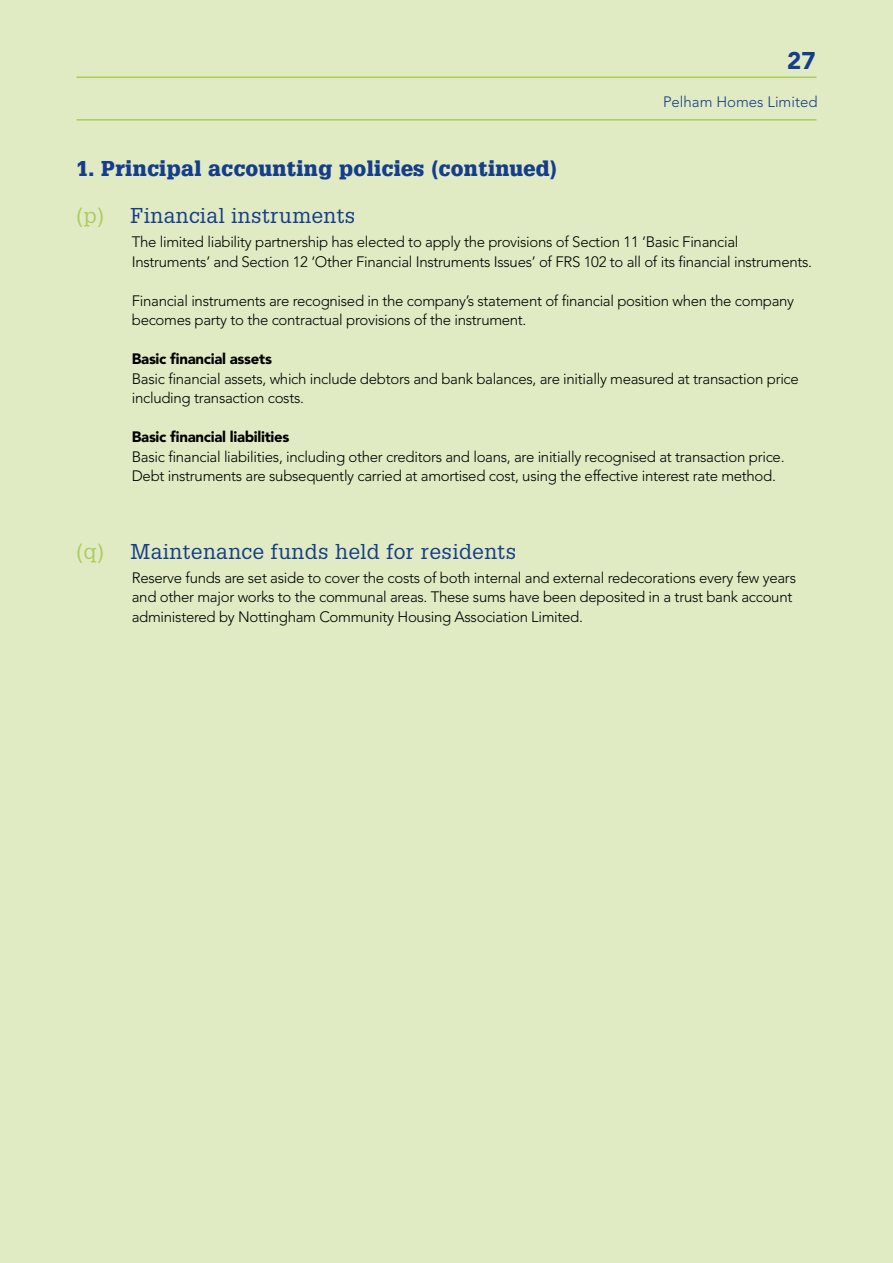
<style>
.page{position:relative;width:893px;height:1263px;background:#e0ebc4}
.page>*{position:absolute;margin:0;border:0;box-sizing:border-box;transform-origin:0 0}
.t1{font:900 24px "Avenir LT Std";color:#153d8a}
.t2{font:21px "Glypha LT Std";letter-spacing:.02em;color:#153d8a}
.t3{font:900 21px "Glypha LT Std";letter-spacing:.02em;color:#153d8a}
.t4{font:300 15px/19.5px "Avenir LT Std";letter-spacing:-.02em;color:#000}
.t5{font:900 15px "Avenir LT Std";letter-spacing:-.02em;color:#000}
.t6{font:300 15px "Avenir LT Std";color:#153d8a}
.s1{color:#abcc5b}
</style>
<div class="page">
<hr style="left:77px;top:119px;width:739px;height:2px;background:#abcc5b">
<hr style="left:77px;top:77px;width:739px;height:1px;background:#abcc5b">
<h1 class="t1" style="left:787px;top:46px;width:30px">27</h1>
<p class="t6" style="left:663px;top:93px;width:156px">Pelham Homes Limited</p>
<h2 class="t3" style="left:77px;top:155px;width:482px">1. Principal accounting policies (continued)</h2>
<h2 class="t2" style="left:77px;top:203px;width:280px"><span class="s1">(p)</span> Financial instruments</h2>
<p class="t4" style="left:132px;top:232px;width:682px">The limited liability partnership has elected to apply the provisions of Section 11 ‘Basic Financial<br>Instruments’ and Section 12 ‘Other Financial Instruments Issues’ of FRS 102 to all of its financial instruments.</p>
<p class="t4" style="left:132px;top:291px;width:664px">Financial instruments are recognised in the company’s statement of financial position when the company becomes party to the contractual provisions of the instrument.</p>
<p class="t5" style="left:132px;top:350px;width:142px">Basic financial assets</p>
<p class="t4" style="left:132px;top:369px;width:669px">Basic financial assets, which include debtors and bank balances, are initially measured at transaction price including transaction costs.</p>
<p class="t5" style="left:132px;top:428px;width:159px">Basic financial liabilities</p>
<p class="t4" style="left:132px;top:447px;width:654px">Basic financial liabilities, including other creditors and loans, are initially recognised at transaction price.<br>Debt instruments are subsequently carried at amortised cost, using the effective interest rate method.</p>
<h2 class="t2" style="left:77px;top:539px;width:441px"><span class="s1">(q)</span> Maintenance funds held for residents</h2>
<p class="t4" style="left:132px;top:568px;width:666px">Reserve funds are set aside to cover the costs of both internal and external redecorations every few years and other major works to the communal areas. These sums have been deposited in a trust bank account administered by Nottingham Community Housing Association Limited.</p>
</div>
